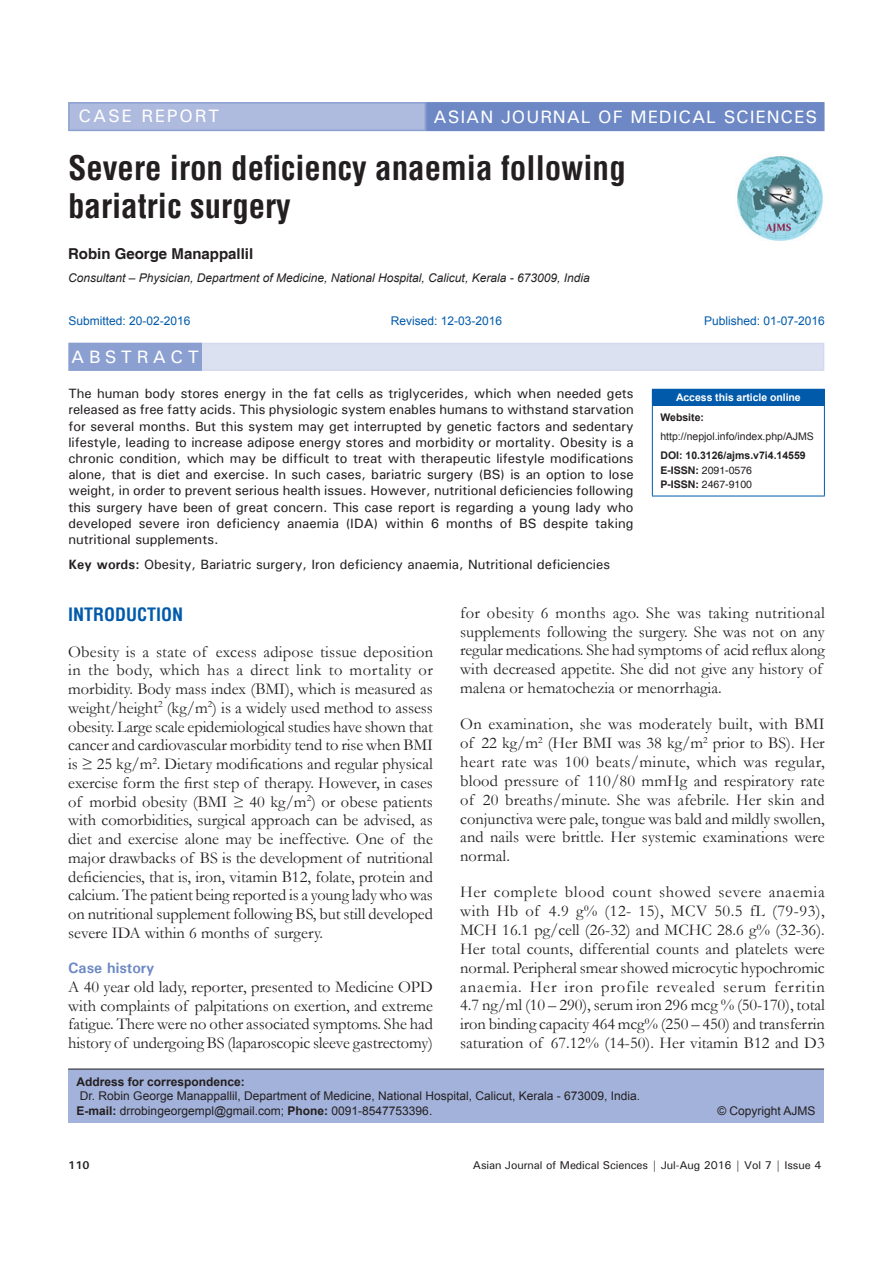
<style>
.page{position:relative;width:893px;height:1263px;background:#fff}
.page>*{position:absolute;margin:0;border:0;box-sizing:border-box;transform-origin:0 0}
.AT{font:700 condensed 33px/37.5px "Helvetica";color:#231f20}
.AH{font:500 18px "Univers";letter-spacing:.05em;color:#fff}
.t1{font:700 condensed 18px "Helvetica";color:#015aaa}
.AH-2{font:500 18px "Univers";letter-spacing:.1em;color:#fff}
.ABSH{font:500 18px "Univers";letter-spacing:.25em;color:#fff}
.TX{font:16.5px/18.9px "Garamond";color:#231f20;text-align:justify}
.AU{font:700 15px "Helvetica";color:#231f20}
.t2{font:700 15px "Univers";color:#6d88c5}
.ABS{font:500 13.5px/16.2px "Univers";color:#231f20;text-align:justify}
.KWD{font:500 13.5px "Univers";color:#231f20}
.ADD{font:12px/14.4px "Arial";color:#231f20}
.AFF{font:italic 12px "Arial";color:#231f20}
.Email{font:12px "Arial";color:#231f20}
.HIS_1{font:12px "Arial";color:#015aaa}
.t3{font:500 11.25px "Univers";letter-spacing:-.01em;color:#231f20}
.t4{font:700 11.25px "Univers";color:#231f20}
.t5{font:700 10.5px/14.2px "Arial";color:#231f20}
.t6{font:10.5px/18.8px "Arial";color:#231f20}
.t7{font:700 10.5px "Arial";letter-spacing:-.005em;color:#fff}
.s1{font-weight:700}
.s2{font-family:"Helvetica"}
.s3{font-family:"Helvetica";font-weight:400}
</style>
<div class="page">
<div style="left:69px;top:343px;width:755px;height:28px;background:#dbe1f1"></div>
<div style="left:69px;top:343px;width:132px;height:27px;background:#8b9fd1"></div>
<div style="left:68px;top:343px;width:134px;height:28px;border:2px solid #8b9fd1"></div>
<div style="left:69px;top:103px;width:356px;height:27px;background:#aebade"></div>
<div style="left:68px;top:102px;width:358px;height:29px;border:2px solid #8b9fd1"></div>
<div style="left:427px;top:103px;width:397px;height:27px;background:#6d88c5"></div>
<div style="left:426px;top:102px;width:398px;height:29px;border:2px solid #6d88c5"></div>
<div style="left:68px;top:1069px;width:756px;height:53px;background:#a3b2da"></div>
<hr style="left:68px;top:1069px;width:756px;height:1px;background:#231f20">
<div style="left:652px;top:389px;width:172px;height:16px;background:#015aaa"></div>
<hr style="left:652px;top:389px;width:173px;height:1px;background:#015aaa">
<svg style="left:824px;top:390px;width:1px;height:15px"></svg>
<hr style="left:652px;top:406px;width:1px;height:90px;background:#015aaa">
<hr style="left:652px;top:405px;width:173px;height:1px;background:#015aaa">
<hr style="left:824px;top:406px;width:1px;height:90px;background:#015aaa">
<hr style="left:652px;top:496px;width:173px;height:1px;background:#015aaa">
<img style="left:737px;top:156px;width:86px;height:85px">
<p class="AH-2" style="left:79px;top:105px;width:142px">CASE REPORT</p>
<p class="AH" style="left:434px;top:105px;width:385px">ASIAN JOURNAL OF MEDICAL SCIENCES</p>
<p class="AT" style="left:68px;top:149px;width:559px">Severe iron deficiency anaemia following bariatric surgery</p>
<p class="AU" style="left:68px;top:245px;width:187px">Robin George Manappallil</p>
<p class="AFF" style="left:68px;top:270px;width:523px">Consultant – Physician, Department of Medicine, National Hospital, Calicut, Kerala - 673009, India</p>
<p class="HIS_1" style="left:68px;top:313px;width:124px">Submitted: 20-02-2016</p>
<p class="HIS_1" style="left:391px;top:313px;width:113px">Revised: 12-03-2016</p>
<p class="HIS_1" style="left:704px;top:313px;width:122px">Published: 01-07-2016</p>
<p class="ABSH" style="left:71px;top:345px;width:129px">ABSTRACT</p>
<p class="ABS" style="left:68px;top:385px;width:567px">The human body stores energy in the fat cells as triglycerides, which when needed gets released as free fatty acids. This physiologic system enables humans to withstand starvation for several months. But this system may get interrupted by genetic factors and sedentary lifestyle, leading to increase adipose energy stores and morbidity or mortality. Obesity is a chronic condition, which may be difficult to treat with therapeutic lifestyle modifications alone, that is diet and exercise. In such cases, bariatric surgery (BS) is an option to lose weight, in order to prevent serious health issues. However, nutritional deficiencies following this surgery have been of great concern. This case report is regarding a young lady who developed severe iron deficiency anaemia (IDA) within 6 months of BS despite taking nutritional supplements.</p>
<p class="KWD" style="left:68px;top:555px;width:543px"><span class="s1">Key words:</span> Obesity, Bariatric surgery, Iron deficiency anaemia, Nutritional deficiencies</p>
<p class="t7" style="left:676px;top:390px;width:126px">Access this article online</p>
<p class="t6" style="left:660px;top:408px;width:155px"><span class="s1">Website: </span>http://nepjol.info/index.php/AJMS</p>
<p class="t5" style="left:660px;top:449px;width:147px">DOI: 10.3126/ajms.v7i4.14559<br><span class="s2">E-ISSN:</span> <span class="s3">2091-0576<br></span><span class="s2">P-ISSN:</span> <span class="s3">2467-9100</span></p>
<h1 class="t1" style="left:68px;top:602px;width:117px">INTRODUCTION</h1>
<p class="TX" style="left:68px;top:641px;width:366px">Obesity is a state of excess adipose tissue deposition in the body, which has a direct link to mortality or morbidity. Body mass index (BMI), which is measured as weight/height<sup>2</sup> (kg/m<sup>2</sup>) is a widely used method to assess obesity. Large scale epidemiological studies have shown that cancer and cardiovascular morbidity tend to rise when BMI is ≥ 25 kg/m<sup>2</sup>. Dietary modifications and regular physical exercise form the first step of therapy. However, in cases of morbid obesity (BMI ≥ 40 kg/m<sup>2</sup>) or obese patients with comorbidities, surgical approach can be advised, as diet and exercise alone may be ineffective. One of the major drawbacks of BS is the development of nutritional deficiencies, that is, iron, vitamin B12, folate, protein and calcium. The patient being reported is a young lady who was on nutritional supplement following BS, but still developed severe IDA within 6 months of surgery.</p>
<h2 class="t2" style="left:68px;top:958px;width:88px">Case history</h2>
<p class="TX" style="left:68px;top:977px;width:366px">A 40 year old lady, reporter, presented to Medicine OPD with complaints of palpitations on exertion, and extreme fatigue. There were no other associated symptoms. She had history of undergoing BS (laparoscopic sleeve gastrectomy)</p>
<p class="TX" style="left:460px;top:603px;width:366px;text-align:left">for obesity 6 months ago. She was taking nutritional supplements following the surgery. She was not on any regular medications. She had symptoms of acid reflux along with decreased appetite. She did not give any history of malena or hematochezia or menorrhagia.</p>
<p class="TX" style="left:460px;top:714px;width:366px">On examination, she was moderately built, with BMI of 22 kg/m<sup>2</sup> (Her BMI was 38 kg/m<sup>2</sup> prior to BS). Her heart rate was 100 beats/minute, which was regular, blood pressure of 110/80 mmHg and respiratory rate of 20 breaths/minute. She was afebrile. Her skin and conjunctiva were pale, tongue was bald and mildly swollen, and nails were brittle. Her systemic examinations were normal.</p>
<p class="TX" style="left:460px;top:882px;width:366px">Her complete blood count showed severe anaemia with Hb of 4.9 g% (12- 15), MCV 50.5 fL (79-93), MCH 16.1 pg/cell (26-32) and MCHC 28.6 g% (32-36).<br>Her total counts, differential counts and platelets were normal. Peripheral smear showed microcytic hypochromic anaemia. Her iron profile revealed serum ferritin 4.7 ng/ml (10 – 290), serum iron 296 mcg % (50-170), total iron binding capacity 464 mcg% (250 – 450) and transferrin saturation of 67.12% (14-50). Her vitamin B12 and D3</p>
<p class="ADD" style="left:77px;top:1075px;width:565px"><span class="s1">Address for correspondence:<br></span>Dr. Robin George Manappallil, Department of Medicine, National Hospital, Calicut, Kerala - 673009, India.</p>
<p class="Email" style="left:77px;top:1103px;width:357px"><span class="s1">E-mail:</span> drrobingeorgempl@gmail.com; <span class="s1">Phone:</span> 0091-8547753396.</p>
<p class="Email" style="left:717px;top:1103px;width:100px">© Copyright AJMS</p>
<p class="t4" style="left:68px;top:1157px;width:23px">110</p>
<p class="t3" style="left:473px;top:1157px;width:350px">Asian Journal of Medical Sciences | Jul-Aug 2016 | Vol 7 | Issue 4</p>
</div>
